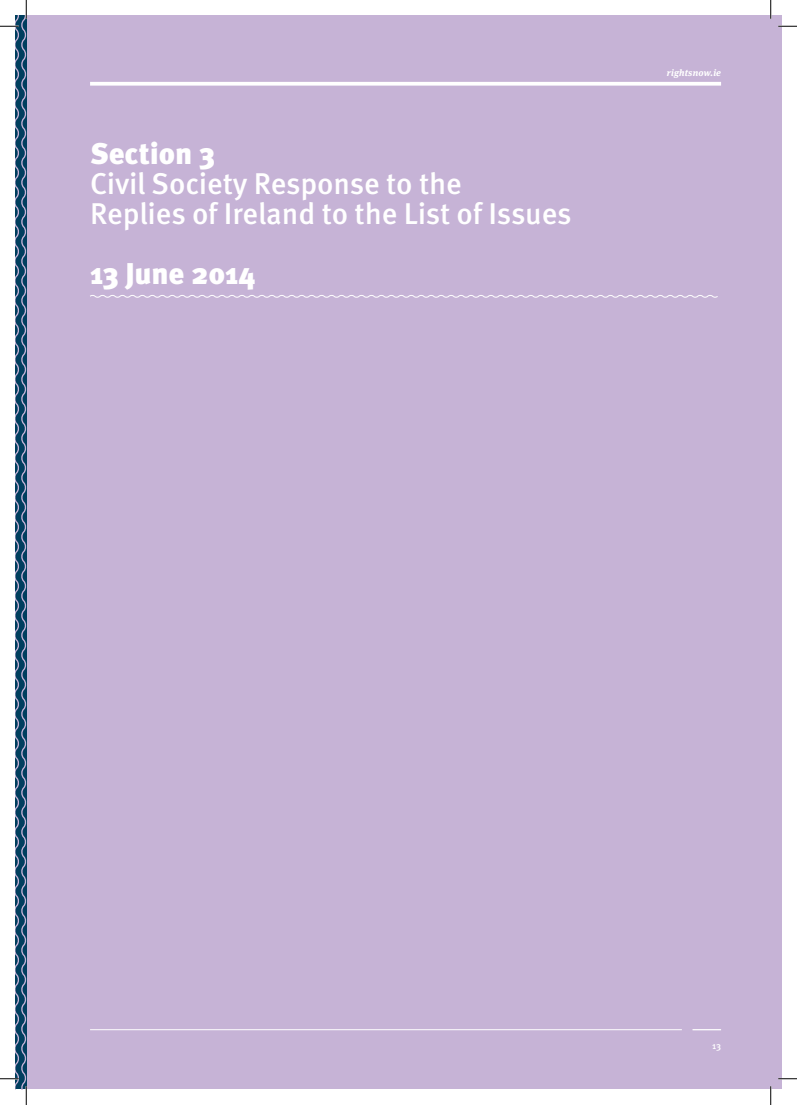
<style>
.page{position:relative;width:797px;height:1105px;background:#fff}
.page>*{position:absolute;margin:0;border:0;box-sizing:border-box;transform-origin:0 0}
.t1{font:500 30px/30px "Meta Pro";letter-spacing:-.005em;color:#fff}
.t2{font:900 30px "Meta Pro";letter-spacing:-.005em;color:#fff}
.t3{font:italic 700 9.38px "Meta Serif Lf";letter-spacing:.015em;color:#fff}
.t4{font:500 9.38px "Meta Pro";color:#fff}
</style>
<div class="page">
<div style="left:16px;top:16px;width:765px;height:1073px;background:#c6b3d6"></div>
<svg style="left:90px;top:295px;width:628px;height:3px"></svg>
<svg style="left:692px;top:1029px;width:29px;height:1px"></svg>
<hr style="left:90px;top:1029px;width:592px;height:1px;background:#fff">
<svg style="left:90px;top:82px;width:631px;height:4px;background:#f9f7fa"></svg>
<svg style="left:778px;top:25px;width:19px;height:2px"></svg>
<svg style="left:778px;top:1078px;width:19px;height:1px"></svg>
<svg style="left:0;top:0;width:28px;height:1105px"></svg>
<svg style="left:770px;top:0;width:1px;height:19px"></svg>
<svg style="left:770px;top:1086px;width:1px;height:19px"></svg>
<p class="t2" style="left:90px;top:135px;width:127px">Section 3</p>
<p class="t1" style="left:90px;top:170px;width:483px">Civil Society Response to the<br>Replies of Ireland to the List of Issues</p>
<p class="t2" style="left:90px;top:255px;width:167px">13 June 2014</p>
<p class="t3" style="left:666px;top:65px;width:56px">rightsnow.ie</p>
<p class="t4" style="left:712px;top:1039px;width:11px">13</p>
</div>
